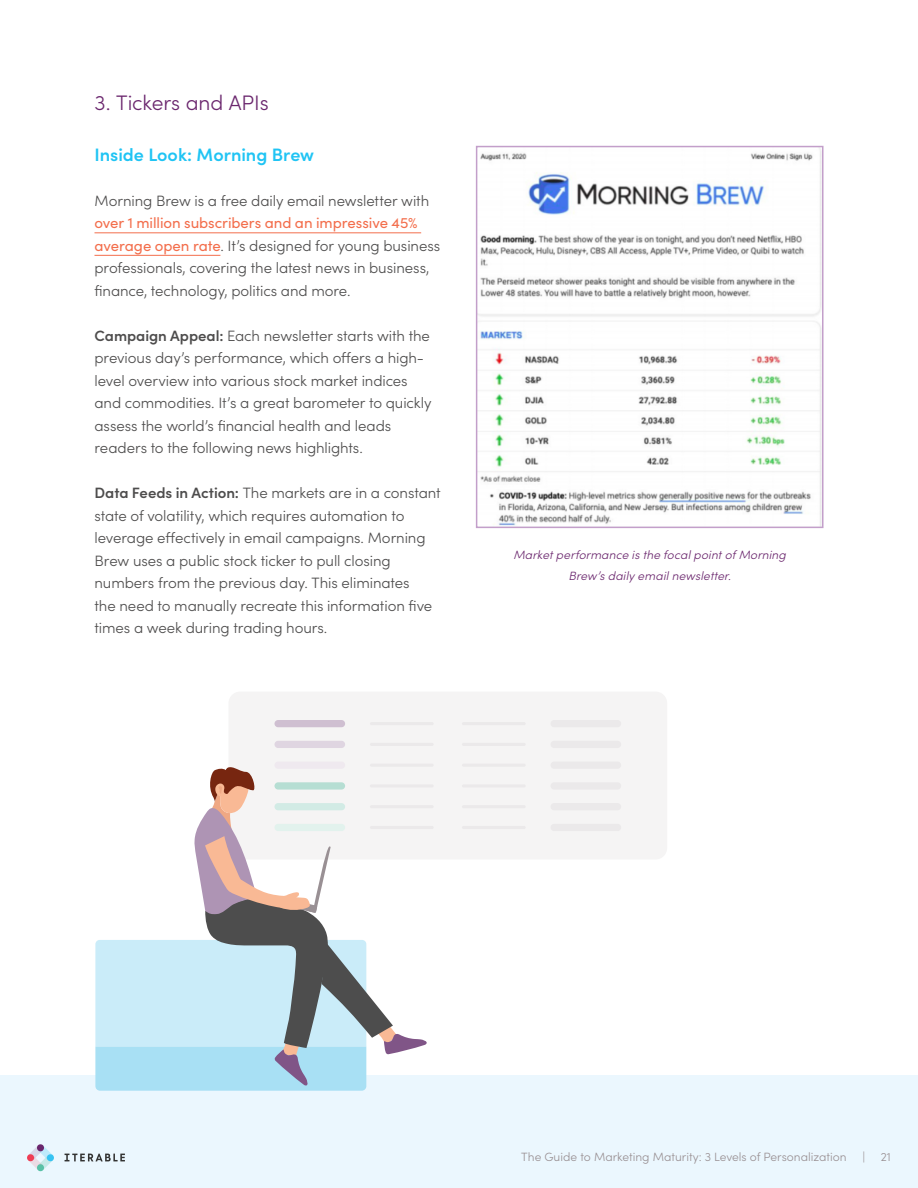
<style>
.page{position:relative;width:918px;height:1188px;background:#fff}
.page>*{position:absolute;margin:0;border:0;box-sizing:border-box;transform-origin:0 0}
.t1{font:300 21px "Sofia Pro";letter-spacing:-.005em;color:#6b276e}
.t2{font:600 18px "Sofia Pro";color:#20c4f4}
.t3{font:300 15px/22.5px "Sofia Pro";letter-spacing:-.005em;color:#4e4d4d}
.t4{font:italic 300 12px/21px "Sofia Pro";letter-spacing:.015em;color:#6b276e;text-align:center}
.t5{font:300 12px "Sofia Pro";color:#999093}
.s1{font-weight:400;color:#f36e4c}
.s2{font-weight:600}
</style>
<div class="page">
<div style="left:0;top:1076px;width:918px;height:112px;background:#ebf7fe"></div>
<hr style="left:94px;top:233px;width:327px;height:1px;background:#f36e4c">
<hr style="left:94px;top:255px;width:126px;height:1px;background:#f36e4c">
<img style="left:479px;top:149px;width:342px;height:376px">
<div style="left:476px;top:146px;width:348px;height:382px;border:2px solid #c39fca"></div>
<div style="left:228px;top:692px;width:439px;height:168px;background:#f5f4f4;border-radius:12px"></div>
<svg style="left:95px;top:767px;width:333px;height:324px"></svg>
<div style="left:275px;top:720px;width:70px;height:7px;background:#cfbfd1;border-radius:4px"></div>
<div style="left:551px;top:720px;width:70px;height:7px;background:#ebe9ea;border-radius:4px"></div>
<hr style="left:370px;top:722px;width:64px;height:3px;background:#ebe9ea;border-radius:2px">
<hr style="left:462px;top:722px;width:64px;height:3px;background:#ebe9ea;border-radius:2px">
<div style="left:275px;top:741px;width:70px;height:7px;background:#dfd5e1;border-radius:4px"></div>
<div style="left:551px;top:741px;width:70px;height:7px;background:#ebe9ea;border-radius:4px"></div>
<hr style="left:370px;top:743px;width:64px;height:3px;background:#ebe9ea;border-radius:2px">
<hr style="left:462px;top:743px;width:64px;height:3px;background:#ebe9ea;border-radius:2px">
<div style="left:275px;top:762px;width:70px;height:7px;background:#efe9ef;border-radius:4px"></div>
<div style="left:551px;top:762px;width:70px;height:7px;background:#ebe9ea;border-radius:4px"></div>
<hr style="left:370px;top:764px;width:64px;height:3px;background:#ebe9ea;border-radius:2px">
<hr style="left:462px;top:764px;width:64px;height:3px;background:#ebe9ea;border-radius:2px">
<div style="left:275px;top:782px;width:70px;height:8px;background:#b6ded3;border-radius:4px"></div>
<div style="left:551px;top:782px;width:70px;height:8px;background:#ebe9ea;border-radius:4px"></div>
<hr style="left:370px;top:784px;width:64px;height:3px;background:#ebe9ea;border-radius:2px">
<hr style="left:462px;top:784px;width:64px;height:3px;background:#ebe9ea;border-radius:2px">
<div style="left:275px;top:803px;width:70px;height:7px;background:#d2ebe5;border-radius:4px"></div>
<div style="left:551px;top:803px;width:70px;height:7px;background:#ebe9ea;border-radius:4px"></div>
<hr style="left:370px;top:805px;width:64px;height:3px;background:#ebe9ea;border-radius:2px">
<hr style="left:462px;top:805px;width:64px;height:3px;background:#ebe9ea;border-radius:2px">
<div style="left:275px;top:824px;width:70px;height:7px;background:#e2f2ed;border-radius:4px"></div>
<div style="left:551px;top:824px;width:70px;height:7px;background:#ebe9ea;border-radius:4px"></div>
<hr style="left:370px;top:826px;width:64px;height:3px;background:#ebe9ea;border-radius:2px">
<hr style="left:462px;top:826px;width:64px;height:3px;background:#ebe9ea;border-radius:2px">
<svg style="left:27px;top:1144px;width:27px;height:28px"></svg>
<svg style="left:65px;top:1154px;width:60px;height:7px"></svg>
<h1 class="t1" style="left:94px;top:87px;width:176px">3. Tickers and APIs</h1>
<p class="t2" style="left:94px;top:141px;width:221px">Inside Look: Morning Brew</p>
<p class="t3" style="left:94px;top:188px;width:336px">Morning Brew is a free daily email newsletter with</p>
<p class="t3" style="left:94px;top:211px;width:347px"><span class="s1">over 1 million subscribers and an impressive 45% average open rate</span>. It’s designed for young business professionals, covering the latest news in business, finance, technology, politics and more.</p>
<p class="t3" style="left:94px;top:323px;width:339px"><span class="s2">Campaign Appeal:</span> Each newsletter starts with the previous day’s performance, which offers a high&shy;level overview into various stock market indices and commodities. It’s a great barometer to quickly assess the world’s financial health and leads readers to the following news highlights.</p>
<p class="t3" style="left:94px;top:481px;width:348px"><span class="s2">Data Feeds in Action:</span> The markets are in a constant state of volatility, which requires automation to leverage effectively in email campaigns. Morning Brew uses a public stock ticker to pull closing numbers from the previous day. This eliminates<br>the need to manually recreate this information five times a week during trading hours.</p>
<p class="t4" style="left:513px;top:544px;width:274px">Market performance is the focal point of Morning<br>Brew’s daily email newsletter.</p>
<p class="t5" style="left:521px;top:1149px;width:327px">The Guide to Marketing Maturity: 3 Levels of Personalization</p>
<p class="t5" style="left:862px;top:1149px;width:4px">|</p>
<p class="t5" style="left:881px;top:1149px;width:12px">21</p>
</div>
